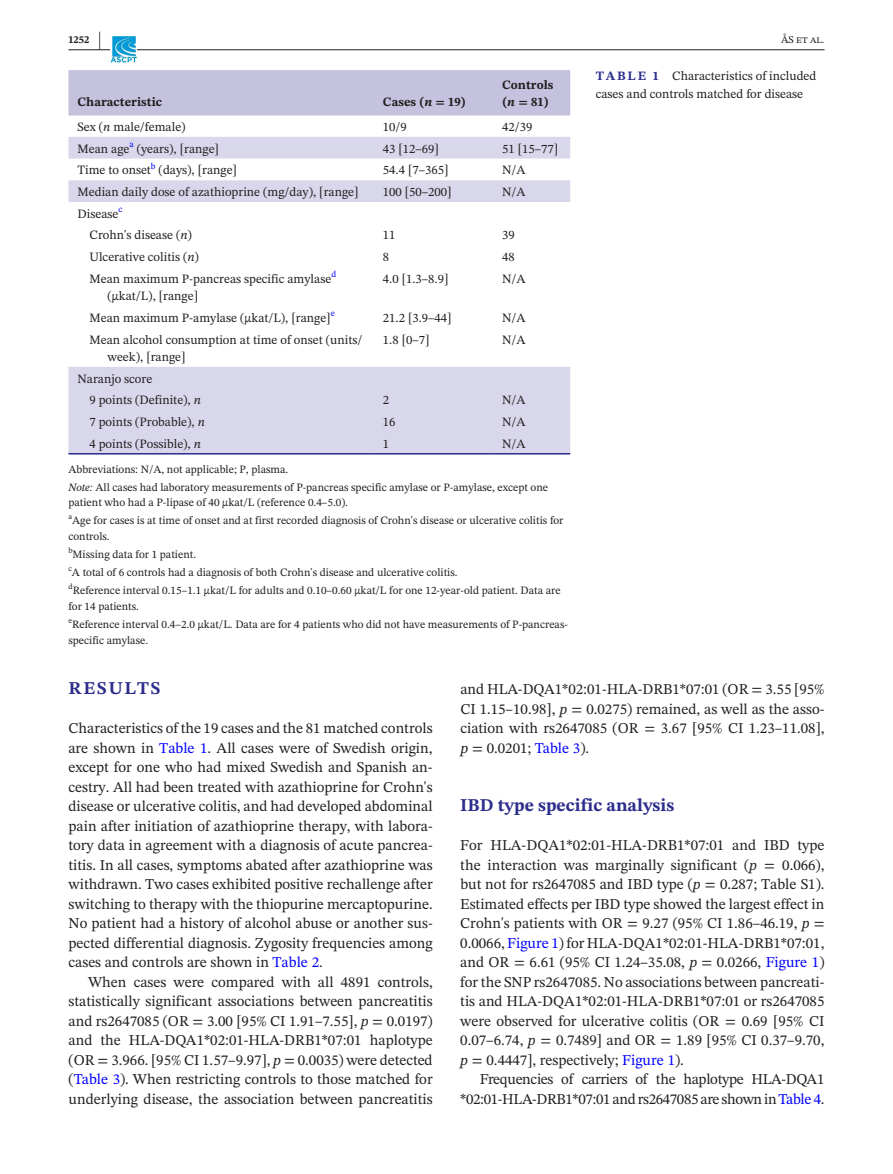
<style>
.page{position:relative;width:893px;height:1174px;background:#fff}
.page>*{position:absolute;margin:0;border:0;box-sizing:border-box;transform-origin:0 0}
.t1{font:700 18px "STIX Two Text";color:#2c2d8c}
.t2{font:700 18px "STIX Two Text";letter-spacing:.1em;color:#2c2d8c}
.t3{font:15px/19.5px "STIX Two Text";color:#231f20;text-align:justify}
.t4{font:15px/19.5px "STIX Two Text";letter-spacing:-.025em;color:#231f20;text-align:right}
.t5{font:12.75px/21.8px "STIX Two Text";color:#231f20}
.t6{font:700 12.75px/17.2px "STIX Two Text";color:#231f20}
.t7{font:11.25px/15.8px "STIX Two Text";color:#231f20}
.t8{font:10.5px "STIX Two Text";color:#231f20}
.t9{font:700 10.5px "STIX Two Text";color:#231f20}
.t10{font:8.85px "STIX Two Text";color:#00f}
.t11{font:7.8px "STIX Two Text";color:#231f20}
.s1{font-size:21px}
.s2{font-style:italic}
.s3{font-family:"STIX"}
.s4{font-weight:700;color:#2c2d8c}
.s5{color:#00f}
</style>
<div class="page">
<hr style="left:68px;top:49px;width:756px;height:1px;background:#231f20">
<img style="left:111px;top:37px;width:25px;height:25px">
<div style="left:68px;top:70px;width:502px;height:45px;background:#c4c2df"></div>
<svg style="left:68px;top:137px;width:502px;height:316px"></svg>
<hr style="left:68px;top:453px;width:306px;height:1px;background:#2c2d8c">
<hr style="left:374px;top:453px;width:119px;height:1px;background:#2c2d8c">
<hr style="left:493px;top:453px;width:77px;height:1px;background:#2c2d8c">
<p class="t9" style="left:68px;top:32px;width:34px">1252 <span class="s1">|</span></p>
<p class="t8" style="left:781px;top:32px;width:45px">ÅS et al.</p>
<p class="t6" style="left:77px;top:94px;width:86px">Characteristic</p>
<p class="t6" style="left:383px;top:94px;width:85px">Cases (<span class="s2">n</span> <span class="s3">=</span> 19)</p>
<p class="t6" style="left:502px;top:76px;width:53px">Controls (<span class="s2">n</span> <span class="s3">=</span> 81)</p>
<p class="t5" style="left:77px;top:116px;width:110px">Sex (<span class="s2">n</span> male/female)</p>
<p class="t5" style="left:383px;top:116px;width:25px">10/9</p>
<p class="t5" style="left:502px;top:116px;width:32px">42/39</p>
<p class="t5" style="left:77px;top:137px;width:53px">Mean age</p>
<p class="t10" style="left:129px;top:138px;width:6px">a</p>
<p class="t5" style="left:137px;top:137px;width:84px">(years), [range]</p>
<p class="t5" style="left:383px;top:137px;width:58px">43 [12–69]</p>
<p class="t5" style="left:502px;top:137px;width:58px">51 [15–77]</p>
<p class="t5" style="left:77px;top:159px;width:161px">Time to onset<sup>b</sup> (days), [range]</p>
<p class="t5" style="left:383px;top:159px;width:67px">54.4 [7–365]</p>
<p class="t5" style="left:502px;top:159px;width:25px">N/A</p>
<p class="t5" style="left:77px;top:181px;width:283px">Median daily dose of azathioprine (mg/day), [range]</p>
<p class="t5" style="left:383px;top:181px;width:70px">100 [50–200]</p>
<p class="t5" style="left:502px;top:181px;width:25px">N/A</p>
<p class="t5" style="left:89px;top:202px;width:104px;text-indent:-12px">Disease<sup>c<br></sup>Crohn's disease (<span class="s2">n</span>)</p>
<p class="t5" style="left:383px;top:224px;width:14px">11</p>
<p class="t5" style="left:502px;top:224px;width:14px">39</p>
<p class="t5" style="left:89px;top:246px;width:111px">Ulcerative colitis (<span class="s2">n</span>)</p>
<p class="t5" style="left:383px;top:246px;width:8px">8</p>
<p class="t5" style="left:502px;top:246px;width:14px">48</p>
<p class="t5" style="left:107px;top:270px;width:230px;line-height:17.2px;text-indent:-18px">Mean maximum P-pancreas specific amylase<sup>d </sup>(µkat/L), [range]</p>
<p class="t5" style="left:383px;top:268px;width:67px">4.0 [1.3–8.9]</p>
<p class="t5" style="left:502px;top:268px;width:25px">N/A</p>
<p class="t5" style="left:89px;top:307px;width:247px">Mean maximum P-amylase (µkat/L), [range]<sup>e</sup></p>
<p class="t5" style="left:383px;top:307px;width:70px">21.2 [3.9–44]</p>
<p class="t5" style="left:502px;top:307px;width:25px">N/A</p>
<p class="t5" style="left:107px;top:331px;width:256px;line-height:17.2px;text-indent:-18px">Mean alcohol consumption at time of onset (units/ week), [range]</p>
<p class="t5" style="left:383px;top:328px;width:48px">1.8 [0–7]</p>
<p class="t5" style="left:502px;top:328px;width:25px">N/A</p>
<p class="t5" style="left:89px;top:367px;width:113px;text-indent:-12px">Naranjo score<br>9 points (Definite), <span class="s2">n</span></p>
<p class="t5" style="left:383px;top:389px;width:8px">2</p>
<p class="t5" style="left:502px;top:389px;width:25px">N/A</p>
<p class="t5" style="left:89px;top:411px;width:117px">7 points (Probable), <span class="s2">n</span></p>
<p class="t5" style="left:383px;top:411px;width:14px">16</p>
<p class="t5" style="left:502px;top:411px;width:25px">N/A</p>
<p class="t5" style="left:89px;top:432px;width:113px">4 points (Possible), <span class="s2">n</span></p>
<p class="t5" style="left:383px;top:432px;width:8px">1</p>
<p class="t5" style="left:502px;top:432px;width:25px">N/A</p>
<p class="t7" style="left:68px;top:460px;width:481px;line-height:18px">Abbreviations: N/A, not applicable; P, plasma.<br><span class="s2">Note:</span> All cases had laboratory measurements of P-pancreas specific amylase or P-amylase, except one</p>
<p class="t7" style="left:68px;top:494px;width:281px">patient who had a P-lipase of 40 µkat/L (reference 0.4–5.0).</p>
<p class="t11" style="left:68px;top:511px;width:5px">a</p>
<p class="t7" style="left:68px;top:512px;width:497px;text-indent:4px">Age for cases is at time of onset and at first recorded diagnosis of Crohn's disease or ulcerative colitis for controls.</p>
<p class="t11" style="left:68px;top:545px;width:6px">b</p>
<p class="t7" style="left:73px;top:546px;width:125px">Missing data for 1 patient.</p>
<p class="t11" style="left:68px;top:563px;width:5px">c</p>
<p class="t7" style="left:72px;top:564px;width:387px">A total of 6 controls had a diagnosis of both Crohn's disease and ulcerative colitis.</p>
<p class="t11" style="left:68px;top:581px;width:6px">d</p>
<p class="t7" style="left:68px;top:582px;width:494px;text-indent:4px">Reference interval 0.15–1.1 µkat/L for adults and 0.10–0.60 µkat/L for one 12-year-old patient. Data are for 14 patients.</p>
<p class="t11" style="left:68px;top:614px;width:5px">e</p>
<p class="t7" style="left:68px;top:616px;width:501px;text-indent:4px">Reference interval 0.4–2.0 µkat/L. Data are for 4 patients who did not have measurements of P-pancreas&shy;specific amylase.</p>
<p class="t5" style="left:596px;top:66px;width:222px;line-height:18px"><span class="s4">TABLE 1</span> Characteristics of included cases and controls matched for disease</p>
<p class="t2" style="left:68px;top:675px;width:93px">RESULTS</p>
<p class="t3" style="left:68px;top:718px;width:366px">Characteristics of the 19 cases and the 81 matched controls are shown in <span class="s5">Table 1</span>. All cases were of Swedish origin, except for one who had mixed Swedish and Spanish an&shy;cestry. All had been treated with azathioprine for Crohn's disease or ulcerative colitis, and had developed abdominal pain after initiation of azathioprine therapy, with labora&shy;tory data in agreement with a diagnosis of acute pancrea&shy;titis. In all cases, symptoms abated after azathioprine was withdrawn. Two cases exhibited positive rechallenge after switching to therapy with the thiopurine mercaptopurine.<br>No patient had a history of alcohol abuse or another sus&shy;pected differential diagnosis. Zygosity frequencies among cases and controls are shown in <span class="s5">Table 2</span>.</p>
<p class="t3" style="left:69px;top:972px;width:366px;text-indent:20px">When cases were compared with all 4891 controls, statistically significant associations between pancreatitis and rs2647085 (OR = 3.00 [95% CI 1.91–7.55], <span class="s2">p</span> = 0.0197) and the HLA-DQA1*02:01-HLA-DRB1*07:01 haplotype (OR = 3.966. [95% CI 1.57–9.97], <span class="s2">p</span> = 0.0035) were detected (<span class="s5">Table 3</span>). When restricting controls to those matched for underlying disease, the association between pancreatitis</p>
<p class="t3" style="left:460px;top:679px;width:366px">and HLA-DQA1*02:01-HLA-DRB1*07:01 (OR = 3.55 [95% CI 1.15–10.98], <span class="s2">p</span> = 0.0275) remained, as well as the asso&shy;ciation with rs2647085 (OR = 3.67 [95% CI 1.23–11.08], <span class="s2">p</span> = 0.0201; <span class="s5">Table 3</span>).</p>
<p class="t1" style="left:460px;top:792px;width:216px">IBD type specific analysis</p>
<p class="t3" style="left:460px;top:835px;width:366px">For HLA-DQA1*02:01-HLA-DRB1*07:01 and IBD type the interaction was marginally significant (<span class="s2">p</span> = 0.066), but not for rs2647085 and IBD type (<span class="s2">p</span> = 0.287; Table S1).<br>Estimated effects per IBD type showed the largest effect in Crohn's patients with OR = 9.27 (95% CI 1.86–46.19, <span class="s2">p</span> = 0.0066, <span class="s5">Figure 1</span>) for HLA-DQA1*02:01-HLA-DRB1*07:01, and OR = 6.61 (95% CI 1.24–35.08, <span class="s2">p</span> = 0.0266, <span class="s5">Figure 1</span>) for the SNP rs2647085. No associations between pancreati&shy;tis and HLA-DQA1*02:01-HLA-DRB1*07:01 or rs2647085 were observed for ulcerative colitis (OR = 0.69 [95% CI 0.07–6.74, <span class="s2">p</span> = 0.7489] and OR = 1.89 [95% CI 0.37–9.70, <span class="s2">p</span> = 0.4447], respectively; <span class="s5">Figure 1</span>).</p>
<p class="t4" style="left:460px;top:1069px;width:366px">Frequencies of carriers of the haplotype HLA-DQA1 *02:01-HLA-DRB1*07:01 and rs2647085 are shown in<span class="s5">Table 4</span>.</p>
</div>
